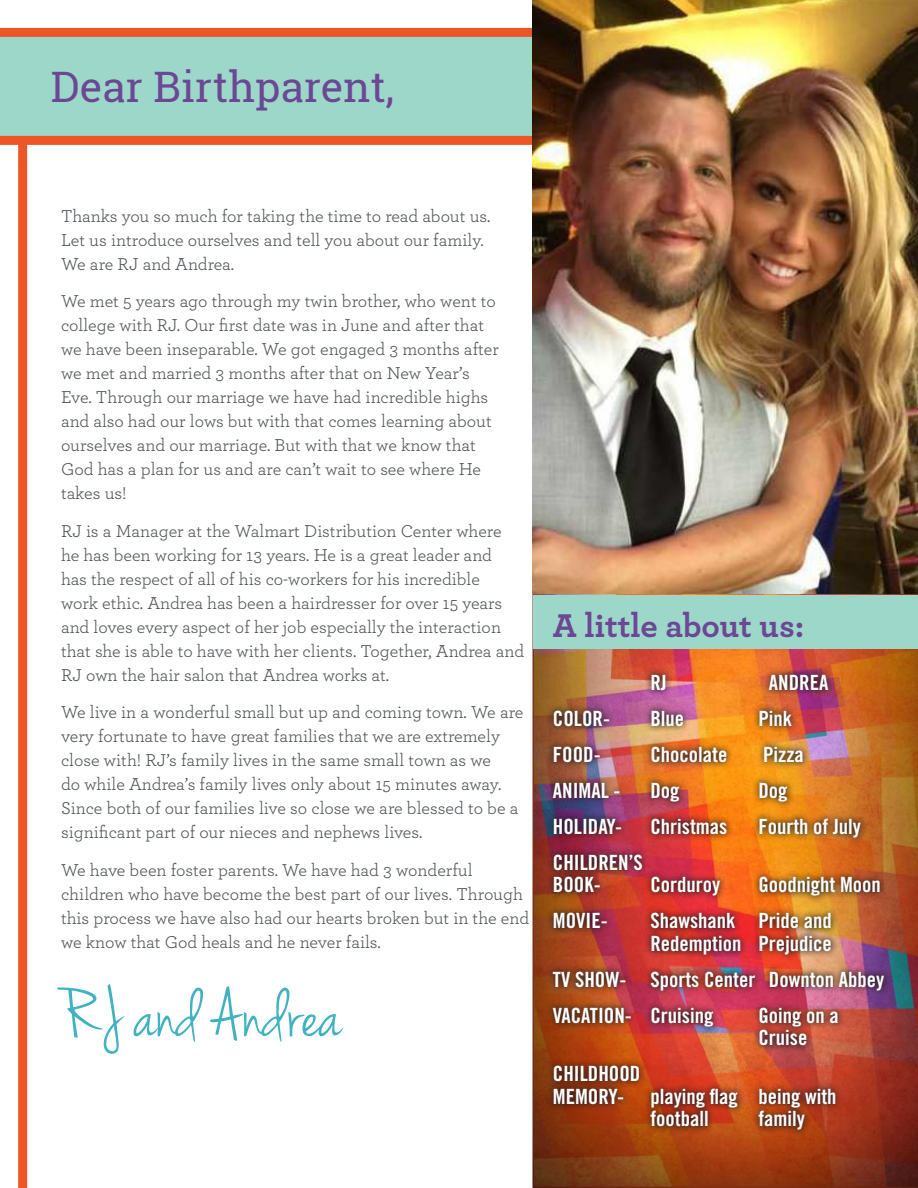
<style>
.page{position:relative;width:918px;height:1188px;background:#fff}
.page>*{position:absolute;margin:0;border:0;box-sizing:border-box;transform-origin:0 0}
.t1{font:75px "Jenna Sue";color:#41b2c2}
.t2{font:42px "Roboto Slab";color:#6b4794}
.t3{font:700 34.5px "Archer";color:#6b4794}
.t4{font:21px/22.5px "Trade Gothic Bold Cond Twenty";color:#fff}
.t5{font:18px/24px "Archer";color:#4e5356}
</style>
<div class="page">
<svg style="left:18px;top:145px;width:10px;height:1043px;background:#ed5b2e"></svg>
<svg style="left:0;top:28px;width:532px;height:117px;background:#a9c3b0"></svg>
<img style="left:532px;top:594px;width:386px;height:594px">
<img style="left:532px;top:0;width:386px;height:594px">
<div style="left:533px;top:595px;width:385px;height:53px;background:#9dd7c9"></div>
<div style="left:545px;top:667px;width:347px;height:471px;background:#231f20;opacity:.75"></div>
<h2 class="t2" style="left:51px;top:70px;width:345px">Dear Birthparent,</h2>
<p class="t5" style="left:61px;top:204px;width:431px">Thanks you so much for taking the time to read about us.<br>Let us introduce ourselves and tell you about our family.<br>We are RJ and Andrea.</p>
<p class="t5" style="left:61px;top:290px;width:439px">We met 5 years ago through my twin brother, who went to college with RJ. Our irst date was in June and after that we have been inseparable. We got engaged 3 months after we met and married 3 months after that on New Year’s Eve. Through our marriage we have had incredible highs and also had our lows but with that comes learning about ourselves and our marriage. But with that we know that God has a plan for us and are can’t wait to see where He takes us!</p>
<p class="t5" style="left:61px;top:519px;width:465px">RJ is a Manager at the Walmart Distribution Center where he has been working for 13 years. He is a great leader and<br>has the respect of all of his co-workers for his incredible<br>work ethic. Andrea has been a hairdresser for over 15 years and loves every aspect of her job especially the interaction that she is able to have with her clients. Together, Andrea and RJ own the hair salon that Andrea works at.</p>
<p class="t5" style="left:61px;top:701px;width:464px">We live in a wonderful small but up and coming town. We are very fortunate to have great families that we are extremely close with! RJ’s family lives in the same small town as we<br>do while Andrea’s family lives only about 15 minutes away.<br>Since both of our families live so close we are blessed to be a signiicant part of our nieces and nephews lives.</p>
<p class="t5" style="left:61px;top:858px;width:470px">We have been foster parents. We have had 3 wonderful children who have become the best part of our lives. Through this process we have also had our hearts broken but in the end we know that God heals and he never fails.</p>
<h1 class="t1" style="left:61px;top:984px;width:282px">RJ and Andrea</h1>
<h3 class="t3" style="left:553px;top:609px;width:253px">A little about us:</h3>
<p class="t4" style="left:650px;top:673px;width:18px">RJ</p>
<p class="t4" style="left:769px;top:673px;width:61px">ANDREA</p>
<p class="t4" style="left:553px;top:709px;width:59px">COLOR-</p>
<p class="t4" style="left:650px;top:709px;width:35px">Blue</p>
<p class="t4" style="left:758px;top:709px;width:35px">Pink</p>
<p class="t4" style="left:553px;top:745px;width:49px">FOOD-</p>
<p class="t4" style="left:650px;top:745px;width:78px">Chocolate</p>
<p class="t4" style="left:763px;top:745px;width:42px">Pizza</p>
<p class="t4" style="left:553px;top:781px;width:69px">ANIMAL -</p>
<p class="t4" style="left:650px;top:781px;width:31px">Dog</p>
<p class="t4" style="left:758px;top:781px;width:31px">Dog</p>
<p class="t4" style="left:553px;top:817px;width:71px">HOLIDAY-</p>
<p class="t4" style="left:650px;top:817px;width:78px">Christmas</p>
<p class="t4" style="left:758px;top:817px;width:104px">Fourth of July</p>
<p class="t4" style="left:553px;top:853px;width:91px">CHILDREN’S<br>BOOK-</p>
<p class="t4" style="left:650px;top:875px;width:71px">Corduroy</p>
<p class="t4" style="left:758px;top:875px;width:124px">Goodnight Moon</p>
<p class="t4" style="left:553px;top:911px;width:56px">MOVIE-</p>
<p class="t4" style="left:650px;top:911px;width:183px">Shawshank Pride and<br>Redemption Prejudice</p>
<p class="t4" style="left:553px;top:963px;width:333px;line-height:36px">TV SHOW- Sports Center Downton Abbey<br>VACATION- Cruising</p>
<p class="t4" style="left:758px;top:1006px;width:82px">Going on a<br>Cruise</p>
<p class="t4" style="left:553px;top:1064px;width:89px">CHILDHOOD<br>MEMORY-</p>
<p class="t4" style="left:650px;top:1087px;width:188px">playing flag being with football</p>
<p class="t4" style="left:758px;top:1109px;width:48px">family</p>
</div>
